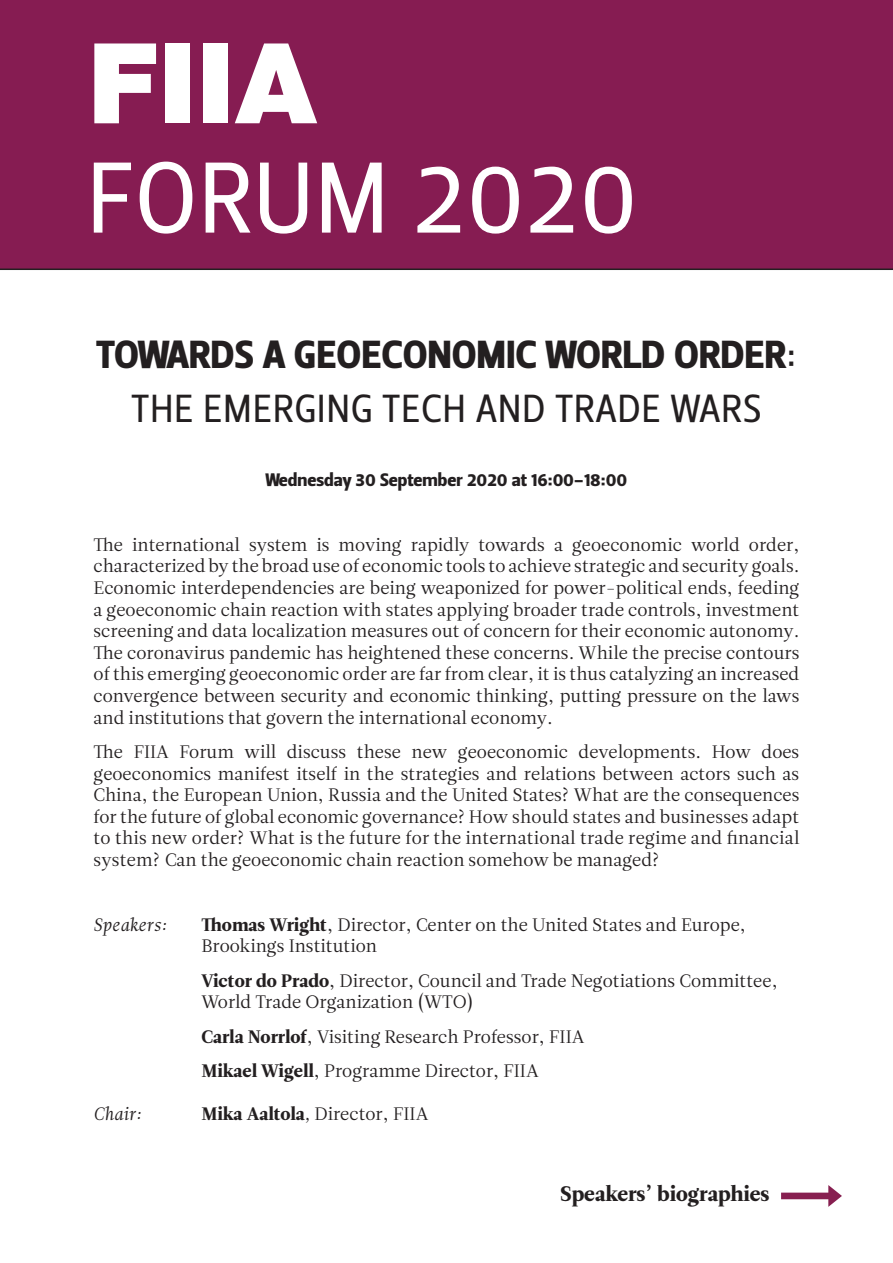
<style>
.page{position:relative;width:893px;height:1263px;background:#fff}
.page>*{position:absolute;margin:0;border:0;box-sizing:border-box;transform-origin:0 0}
.t1{font:100.05px "Leitura Sans Grot 2";letter-spacing:.015em;color:#fff}
.Otsikko{font:39px/54px "Leitura Sans Grot 4";letter-spacing:.015em;color:#231f20;text-align:center}
.t2{font:21px "Leitura Roman 4";color:#231f20}
.Kuvailu{font:18px/21.6px "Leitura Roman 1";color:#231f20;text-align:justify}
.Puhuja_otsikot{font:18px/21.6px "Leitura Roman 1";color:#231f20}
.t3{font:18px "Leitura Sans Grot 4";color:#231f20}
.Puhuja_otsikot-2{font:18px "Leitura Italic 1";color:#231f20}
.s1{font-family:"Leitura Sans Grot 2"}
.s2{font-family:"Leitura Roman 4"}
.s3{font-family:"Leitura Italic 1"}
</style>
<div class="page">
<svg style="left:781px;top:1185px;width:61px;height:22px"></svg>
<div style="left:0;top:0;width:893px;height:270px;background:#861c52"></div>
<div style="left:165px;top:43px;width:24px;height:80px;background:#fff"></div>
<svg style="left:94px;top:43px;width:62px;height:80px"></svg>
<div style="left:203px;top:43px;width:25px;height:80px;background:#fff"></div>
<svg style="left:235px;top:43px;width:82px;height:80px"></svg>
<p class="t1" style="left:87px;top:162px;width:553px">FORUM 2020</p>
<p class="Otsikko" style="left:96px;top:333px;width:702px">TOWARDS A GEOECONOMIC WORLD ORDER<span class="s1">:<br>THE EMERGING TECH AND TRADE WARS</span></p>
<p class="t3" style="left:266px;top:473px;width:363px">Wednesday 30 September 2020 at 16:00-18:00</p>
<p class="Kuvailu" style="left:94px;top:534px;width:707px">The international system is moving rapidly towards a geoeconomic world order, characterized by the broad use of economic tools to achieve strategic and security goals.<br>Economic interdependencies are being weaponized for power-political ends, feeding a geoeconomic chain reaction with states applying broader trade controls, investment screening and data localization measures out of concern for their economic autonomy.<br>The coronavirus pandemic has heightened these concerns. While the precise contours of this emerging geoeconomic order are far from clear, it is thus catalyzing an increased convergence between security and economic thinking, putting pressure on the laws and institutions that govern the international economy.</p>
<p class="Kuvailu" style="left:94px;top:741px;width:707px">The FIIA Forum will discuss these new geoeconomic developments. How does geoeconomics manifest itself in the strategies and relations between actors such as China, the European Union, Russia and the United States? What are the consequences for the future of global economic governance? How should states and businesses adapt to this new order? What is the future for the international trade regime and financial system? Can the geoeconomic chain reaction somehow be managed?</p>
<p class="Puhuja_otsikot-2" style="left:94px;top:914px;width:75px">Speakers:</p>
<p class="Puhuja_otsikot" style="left:202px;top:914px;width:546px"><span class="s2">Thomas Wright</span>, Director, Center on the United States and Europe,<br>Brookings Institution</p>
<p class="Puhuja_otsikot" style="left:202px;top:970px;width:578px"><span class="s2">Victor do Prado</span>, Director, Council and Trade Negotiations Committee,<br>World Trade Organization (WTO)</p>
<p class="Puhuja_otsikot" style="left:202px;top:1026px;width:384px"><span class="s2">Carla Norrlof</span>, Visiting Research Professor, FIIA</p>
<p class="Puhuja_otsikot" style="left:202px;top:1060px;width:339px"><span class="s2">Mikael Wigell</span>, Programme Director, FIIA</p>
<p class="Puhuja_otsikot-2" style="left:94px;top:1103px;width:49px">Chair:</p>
<p class="Puhuja_otsikot" style="left:202px;top:1103px;width:228px"><span class="s2">Mika Aaltola</span><span class="s3">,</span> Director, FIIA</p>
<p class="t2" style="left:560px;top:1181px;width:210px">Speakers’ biographies</p>
</div>
